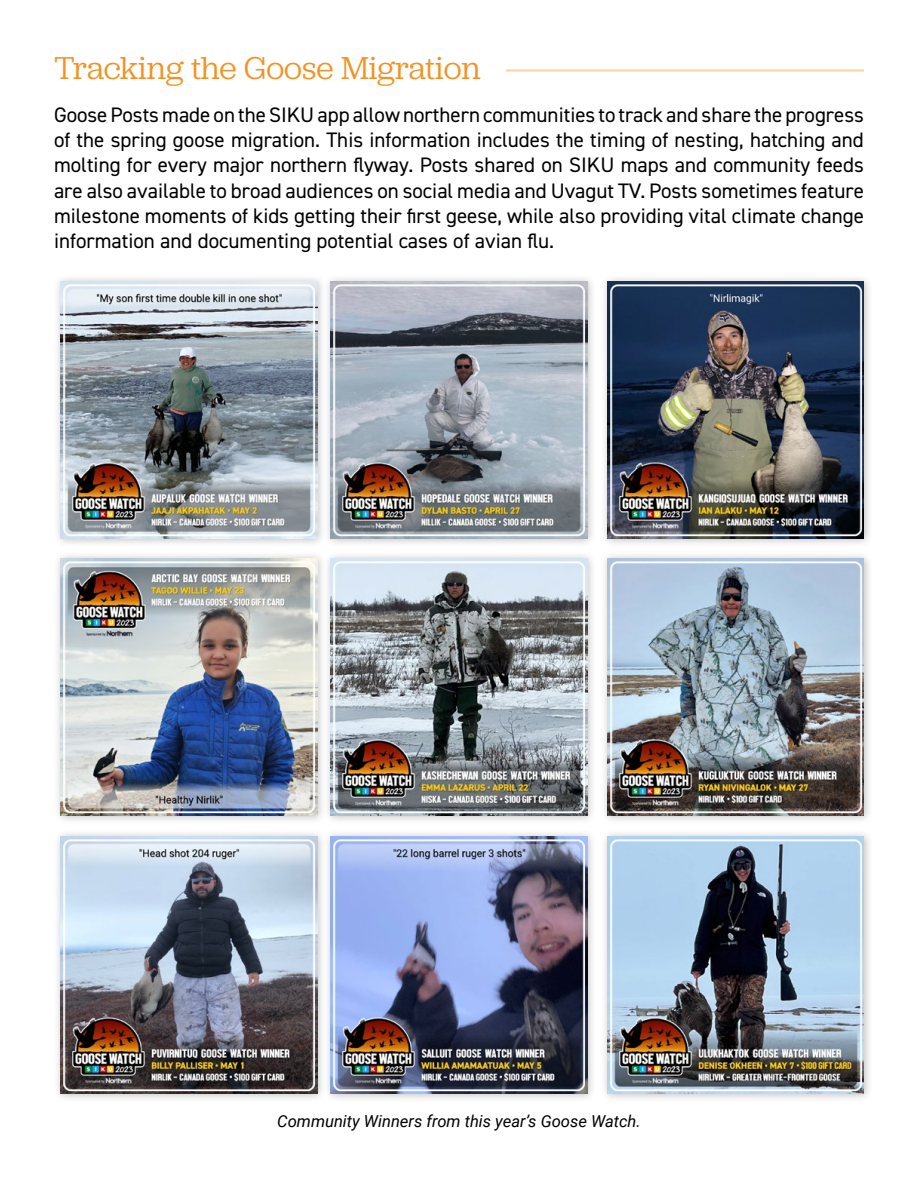
<style>
.page{position:relative;width:918px;height:1188px;background:#fff}
.page>*{position:absolute;margin:0;border:0;box-sizing:border-box;transform-origin:0 0}
.t1{font:33px "Jubilat";letter-spacing:-.005em;color:#f39221}
.t2{font:21px/25.2px "DIN2014";color:#000;text-align:justify}
.t3{font:italic 16.5px "Roboto";color:#000}
</style>
<div class="page">
<svg style="left:506px;top:69px;width:358px;height:3px"></svg>
<div style="left:54px;top:274px;width:273px;height:274px;background:#000;opacity:.26"></div>
<img style="left:61px;top:282px;width:256px;height:256px">
<div style="left:54px;top:551px;width:273px;height:274px;background:#000;opacity:.26"></div>
<img style="left:61px;top:559px;width:256px;height:256px">
<div style="left:54px;top:829px;width:273px;height:274px;background:#000;opacity:.26"></div>
<img style="left:61px;top:837px;width:256px;height:256px">
<div style="left:600px;top:274px;width:273px;height:274px;background:#000;opacity:.26"></div>
<img style="left:608px;top:282px;width:256px;height:256px">
<div style="left:600px;top:551px;width:273px;height:274px;background:#000;opacity:.26"></div>
<img style="left:608px;top:559px;width:256px;height:256px">
<div style="left:600px;top:829px;width:273px;height:274px;background:#000;opacity:.26"></div>
<img style="left:608px;top:837px;width:256px;height:256px">
<div style="left:324px;top:274px;width:273px;height:274px;background:#000;opacity:.26"></div>
<img style="left:331px;top:282px;width:256px;height:256px">
<div style="left:324px;top:551px;width:273px;height:274px;background:#000;opacity:.26"></div>
<img style="left:331px;top:559px;width:256px;height:256px">
<div style="left:324px;top:829px;width:273px;height:274px;background:#000;opacity:.26"></div>
<img style="left:331px;top:837px;width:256px;height:256px">
<h1 class="t1" style="left:54px;top:47px;width:428px">Tracking the Goose Migration</h1>
<p class="t2" style="left:54px;top:102px;width:812px">Goose Posts made on the SIKU app allow northern communities to track and share the progress of the spring goose migration. This information includes the timing of nesting, hatching and molting for every major northern flyway. Posts shared on SIKU maps and community feeds are also available to broad audiences on social media and Uvagut TV. Posts sometimes feature milestone moments of kids getting their first geese, while also providing vital climate change information and documenting potential cases of avian flu.</p>
<p class="t3" style="left:277px;top:1110px;width:365px">Community Winners from this year’s Goose Watch.</p>
</div>
